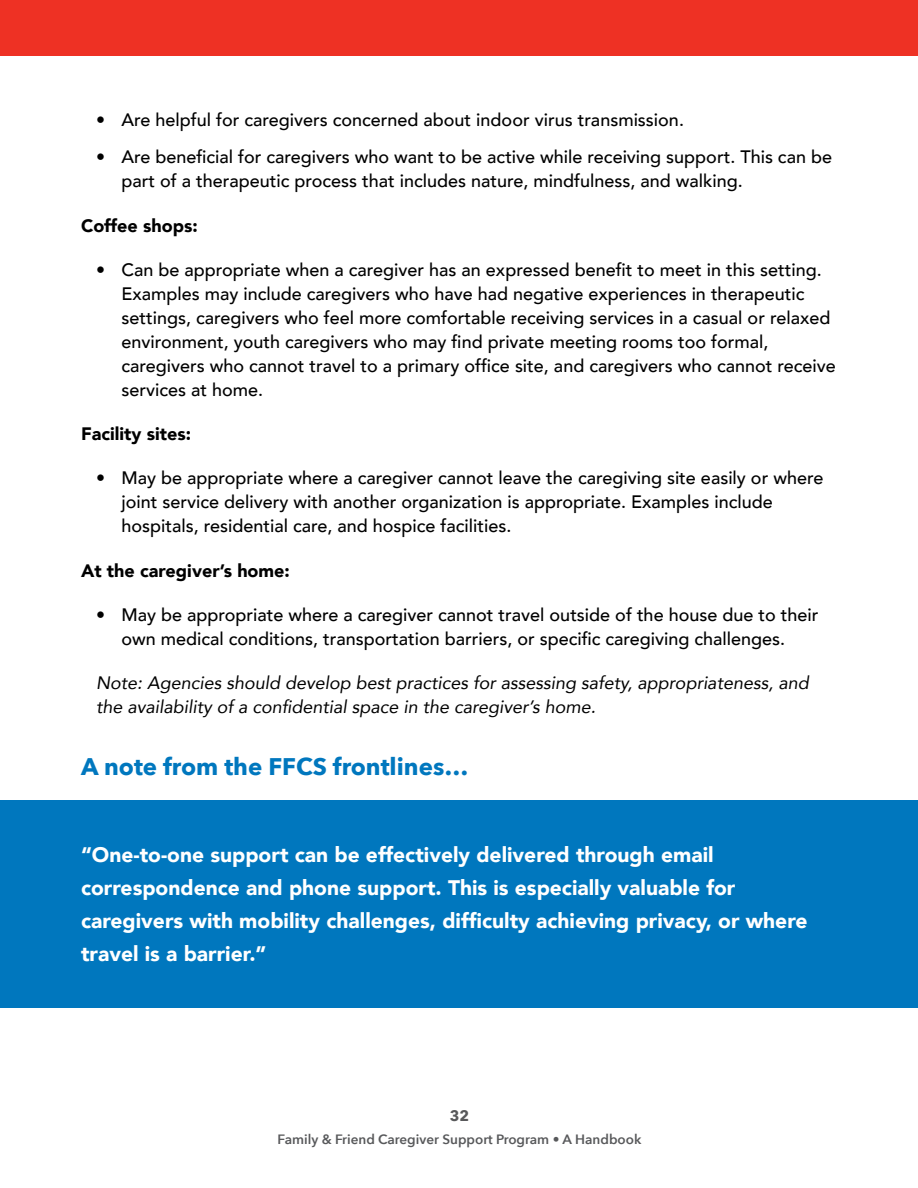
<style>
.page{position:relative;width:918px;height:1188px;background:#fff}
.page>*{position:absolute;margin:0;border:0;box-sizing:border-box;transform-origin:0 0}
.t1{font:700 24px "Avenir Next";color:#0077be}
.t2{font:900 21px/33px "Avenir";color:#fff}
.t3{font:500 18px/24px "Avenir";color:#000}
.t4{font:italic 18px/24px "Avenir";color:#000}
.t5{font:900 18px "Avenir";color:#000}
.t6{font:700 15px "Avenir Next";color:#58595b}
.t7{font:600 13.5px "Avenir Next";color:#58595b}
</style>
<div class="page">
<div style="left:0;top:0;width:918px;height:56px;background:#ee3124"></div>
<div style="left:0;top:801px;width:918px;height:207px;background:#0077be"></div>
<p class="t3" style="left:96px;top:107px;width:590px">• Are helpful for caregivers concerned about indoor virus transmission.</p>
<p class="t3" style="left:122px;top:144px;width:712px;text-indent:-26px">• Are beneficial for caregivers who want to be active while receiving support. This can be part of a therapeutic process that includes nature, mindfulness, and walking.</p>
<p class="t5" style="left:81px;top:210px;width:118px">Coffee shops:</p>
<p class="t3" style="left:122px;top:257px;width:716px;text-indent:-26px">• Can be appropriate when a caregiver has an expressed benefit to meet in this setting.<br>Examples may include caregivers who have had negative experiences in therapeutic settings, caregivers who feel more comfortable receiving services in a casual or relaxed environment, youth caregivers who may find private meeting rooms too formal, caregivers who cannot travel to a primary office site, and caregivers who cannot receive services at home.</p>
<p class="t5" style="left:81px;top:418px;width:112px">Facility sites:</p>
<p class="t3" style="left:122px;top:465px;width:703px;text-indent:-26px">• May be appropriate where a caregiver cannot leave the caregiving site easily or where joint service delivery with another organization is appropriate. Examples include hospitals, residential care, and hospice facilities.</p>
<p class="t5" style="left:81px;top:555px;width:210px">At the caregiver’s home:</p>
<p class="t3" style="left:96px;top:602px;width:724px;text-align:center">• May be appropriate where a caregiver cannot travel outside of the house due to their own medical conditions, transportation barriers, or specific caregiving challenges.</p>
<p class="t4" style="left:96px;top:671px;width:714px">Note: Agencies should develop best practices for assessing safety, appropriateness, and the availability of a confidential space in the caregiver’s home.</p>
<h1 class="t1" style="left:81px;top:746px;width:389px">A note from the FFCS frontlines…</h1>
<p class="t2" style="left:81px;top:837px;width:728px">“One-to-one support can be effectively delivered through email correspondence and phone support. This is especially valuable for caregivers with mobility challenges, difficulty achieving privacy, or where travel is a barrier.”</p>
<p class="t6" style="left:450px;top:1103px;width:21px">32</p>
<p class="t7" style="left:278px;top:1127px;width:365px">Family &amp; Friend Caregiver Support Program • A Handbook</p>
</div>
